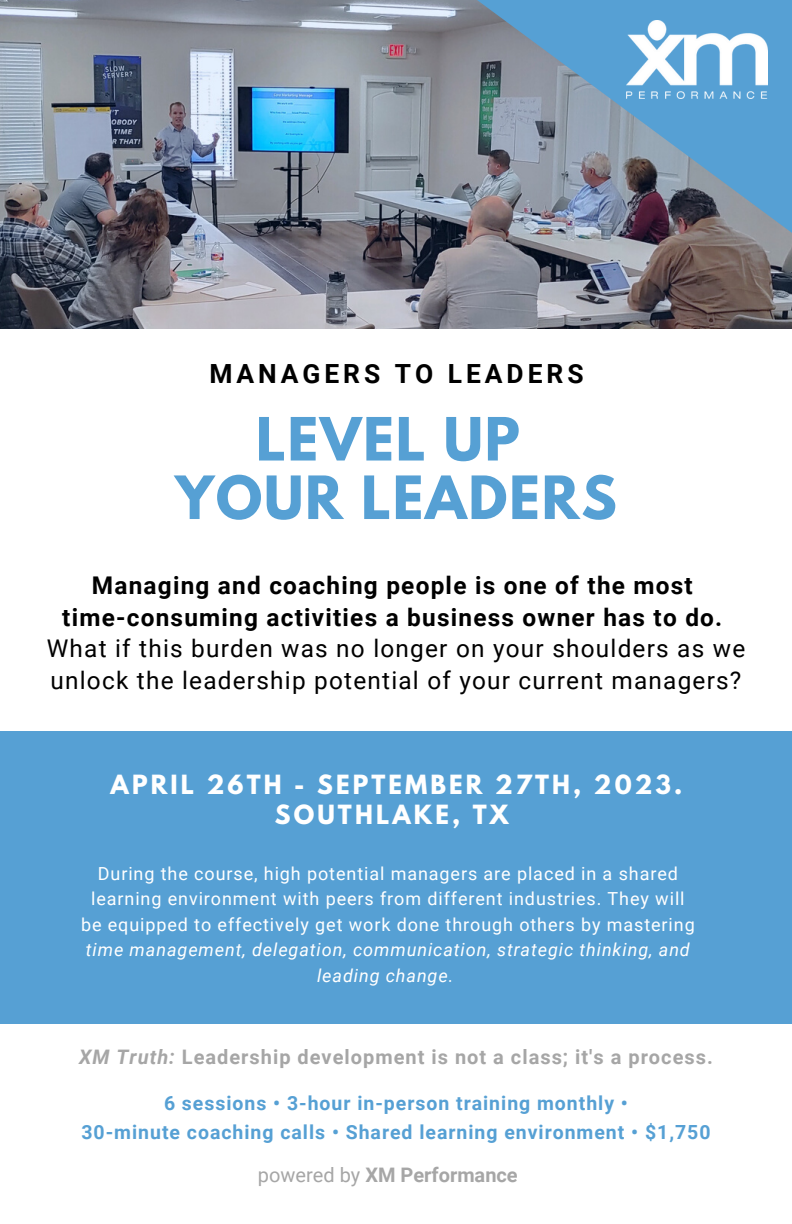
<style>
.page{position:relative;width:792px;height:1224px;background:#fff}
.page>*{position:absolute;margin:0;border:0;box-sizing:border-box;transform-origin:0 0}
.t1{font:700 52.8px/58.4px "League Spartan";letter-spacing:.035em;color:#56a0d4;text-align:center}
.t2{font:700 26.4px "Roboto";letter-spacing:.15em;color:#000}
.t3{font:24.4px/31.6px "Roboto";letter-spacing:.05em;color:#000}
.t4{font:700 24.4px/31.6px "Roboto";letter-spacing:.05em;color:#000;text-align:center}
.t5{font:700 23.4px/30px "League Spartan";letter-spacing:.13em;color:#fff;text-align:center}
.t6{font:700 20px "Roboto";letter-spacing:.05em;color:#a6a6a6}
.t7{font:700 20px "Roboto";color:#a6a6a6}
.t8{font:700 19.4px/28.4px "Roboto";letter-spacing:.05em;color:#56a0d4;text-align:center}
.t9{font:18px/25.4px "Roboto";letter-spacing:.05em;color:#fff;text-align:center}
.t10{font:italic 18px/25.4px "Roboto";letter-spacing:.05em;color:#fff;text-align:center}
.s1{font-style:italic}
.s2{font-weight:400}
</style>
<div class="page">
<img style="left:0;top:0;width:792px;height:329px">
<div style="left:0;top:731px;width:792px;height:293px;background:#56a0d4"></div>
<img style="left:470px;top:0;width:322px;height:264px">
<img style="left:626px;top:21px;width:141px;height:78px">
<h2 class="t2" style="left:209px;top:358px;width:376px">MANAGERS TO LEADERS</h2>
<h1 class="t1" style="left:175px;top:417px;width:443px">LEVEL UP<br>YOUR LEADERS</h1>
<h3 class="t4" style="left:62px;top:570px;width:662px">Managing and coaching people is one of the most time-consuming activities a business owner has to do.</h3>
<h3 class="t3" style="left:47px;top:633px;width:700px">What if this burden was no longer on your shoulders as we unlock the leadership potential of your current managers?</h3>
<p class="t5" style="left:111px;top:772px;width:573px">APRIL 26TH - SEPTEMBER 27TH, 2023.<br>SOUTHLAKE, TX</p>
<p class="t9" style="left:81px;top:861px;width:615px">During the course, high potential managers are placed in a shared learning environment with peers from different industries. They will be equipped to effectively get work done through others by mastering</p>
<p class="t10" style="left:86px;top:937px;width:605px">time management, delegation, communication, strategic thinking, and leading change.</p>
<p class="t6" style="left:79px;top:1045px;width:635px"><span class="s1">XM Truth:</span> Leadership development is not a class; it's a process.</p>
<p class="t8" style="left:81px;top:1089px;width:631px">6 sessions • 3-hour in-person training monthly •<br>30-minute coaching calls • Shared learning environment • $1,750</p>
<p class="t7" style="left:258px;top:1163px;width:261px"><span class="s2">powered by</span> XM Performance</p>
</div>
